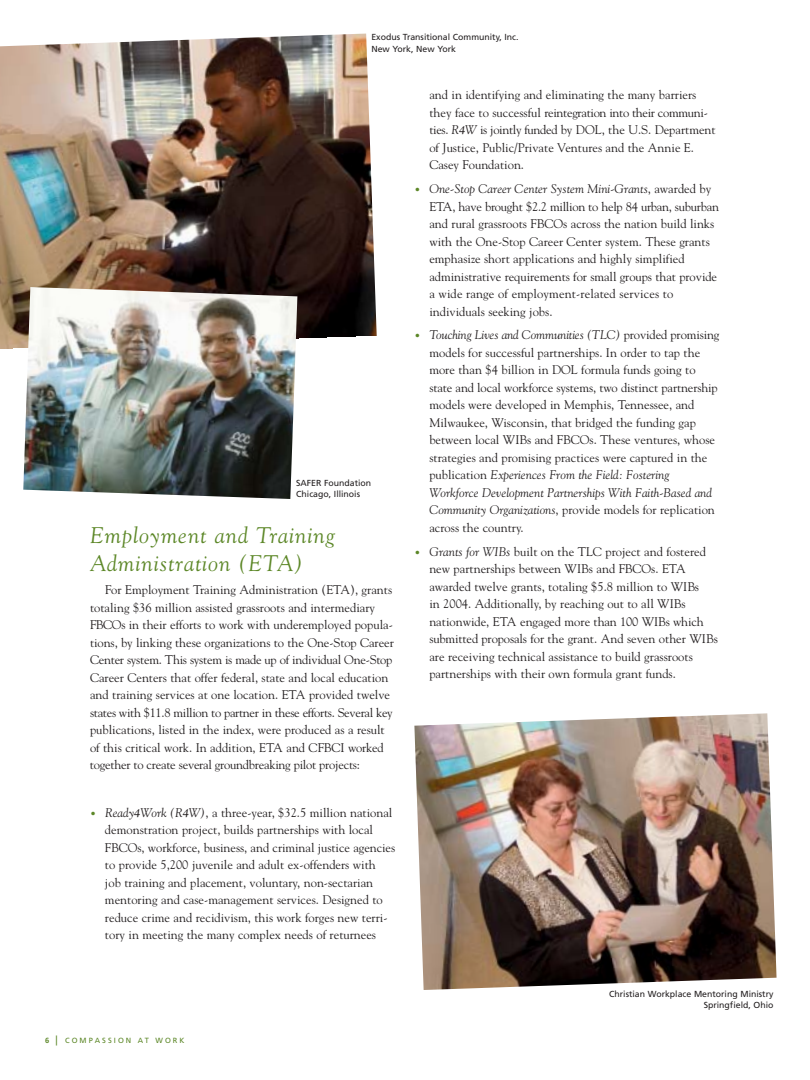
<style>
.page{position:relative;width:810px;height:1080px;background:#fff}
.page>*{position:absolute;margin:0;border:0;box-sizing:border-box;transform-origin:0 0}
.t1{font:22.5px/27.5px "Goudy Italic Os F";letter-spacing:.045em;color:#5c8727}
.t2{font:12.5px/17.5px "Goudy";color:#231f20}
.t3{font:12.5px/17.5px "Goudy Italic Os F";color:#231f20}
.t4{font:8.75px/11.2px "Frutiger";color:#231f20}
.t5{font:7.5px "Frutiger";letter-spacing:.28em;color:#5c8727}
.s1{font-size:10px;color:#5c8727}
.s2{font-family:"Goudy Italic Os F"}
.s3{font-family:"Goudy Cat T";font-style:italic}
.s4{font-weight:700}
.s5{font-size:10px}
.s6{font-family:"Goudy";font-size:10px;color:#5c8727}
.s7{font-family:"Goudy"}
</style>
<div class="page">
<img style="left:0;top:34px;width:377px;height:315px">
<img style="left:414px;top:713px;width:363px;height:277px">
<img style="left:23px;top:287px;width:274px;height:212px">
<p class="t4" style="left:371px;top:32px;width:149px">Exodus Transitional Community, Inc.<br>New York, New York</p>
<p class="t4" style="left:296px;top:478px;width:77px">SAFER Foundation<br>Chicago, Illinois</p>
<h1 class="t1" style="left:90px;top:523px;width:246px">Employment and Training<br>Administration (ETA)</h1>
<p class="t2" style="left:90px;top:582px;width:305px;text-indent:15px">For Employment Training Administration (ETA), grants totaling $36 million assisted grassroots and intermediary FBCOs in their efforts to work with underemployed popula&shy;tions, by linking these organizations to the One-Stop Career Center system. This system is made up of individual One-Stop Career Centers that offer federal, state and local education and training services at one location. ETA provided twelve states with $11.8 million to partner in these efforts. Several key publications, listed in the index, were produced as a result of this critical work. In addition, ETA and CFBCI worked together to create several groundbreaking pilot projects:</p>
<p class="t2" style="left:105px;top:805px;width:292px;text-indent:-15px"><span class="s1">•</span> <span class="s2">Ready</span><span class="s3">4</span><span class="s2">Work (R</span><span class="s3">4</span><span class="s2">W)</span>, a three-year, $32.5 million national demonstration project, builds partnerships with local FBCOs, workforce, business, and criminal justice agencies to provide 5,200 juvenile and adult ex-offenders with<br>job training and placement, voluntary, non-sectarian mentoring and case-management services. Designed to reduce crime and recidivism, this work forges new terri&shy;tory in meeting the many complex needs of returnees</p>
<p class="t5" style="left:45px;top:1037px;width:141px"><span class="s4">6</span> <span class="s5">|</span> COMPASSION AT WORK</p>
<p class="t2" style="left:429px;top:87px;width:288px">and in identifying and eliminating the many barriers they face to successful reintegration into their communi&shy;ties. <span class="s2">R</span><span class="s3">4</span><span class="s2">W</span> is jointly funded by DOL, the U.S. Department of Justice, Public/Private Ventures and the Annie E.<br>Casey Foundation.</p>
<p class="t3" style="left:414px;top:181px;width:298px"><span class="s6">•</span> One-Stop Career Center System Mini-Grants<span class="s7">, awarded by</span></p>
<p class="t2" style="left:429px;top:198px;width:291px">ETA, have brought $2.2 million to help 84 urban, suburban and rural grassroots FBCOs across the nation build links with the One-Stop Career Center system. These grants emphasize short applications and highly simplified administrative requirements for small groups that provide a wide range of employment-related services to individuals seeking jobs.</p>
<p class="t3" style="left:414px;top:327px;width:307px"><span class="s6">•</span> Touching Lives and Communities (TLC) <span class="s7">provided promising</span></p>
<p class="t2" style="left:429px;top:345px;width:290px">models for successful partnerships. In order to tap the more than $4 billion in DOL formula funds going to state and local workforce systems, two distinct partnership models were developed in Memphis, Tennessee, and Milwaukee, Wisconsin, that bridged the funding gap between local WIBs and FBCOs. These ventures, whose strategies and promising practices were captured in the</p>
<p class="t3" style="left:429px;top:467px;width:284px"><span class="s7">publication</span> Experiences From the Field: Fostering<br>Workforce Development Partnerships With Faith-Based and</p>
<p class="t2" style="left:429px;top:502px;width:287px"><span class="s2">Community Organizations</span>, provide models for replication across the country.</p>
<p class="t2" style="left:429px;top:543px;width:290px;text-indent:-15px"><span class="s1">•</span> <span class="s2">Grants for WIBs</span> built on the TLC project and fostered new partnerships between WIBs and FBCOs. ETA awarded twelve grants, totaling $5.8 million to WIBs<br>in 2004. Additionally, by reaching out to all WIBs nationwide, ETA engaged more than 100 WIBs which submitted proposals for the grant. And seven other WIBs are receiving technical assistance to build grassroots partnerships with their own formula grant funds.</p>
<p class="t4" style="left:609px;top:989px;width:166px;text-align:right">Christian Workplace Mentoring Ministry<br>Springfield, Ohio</p>
</div>
